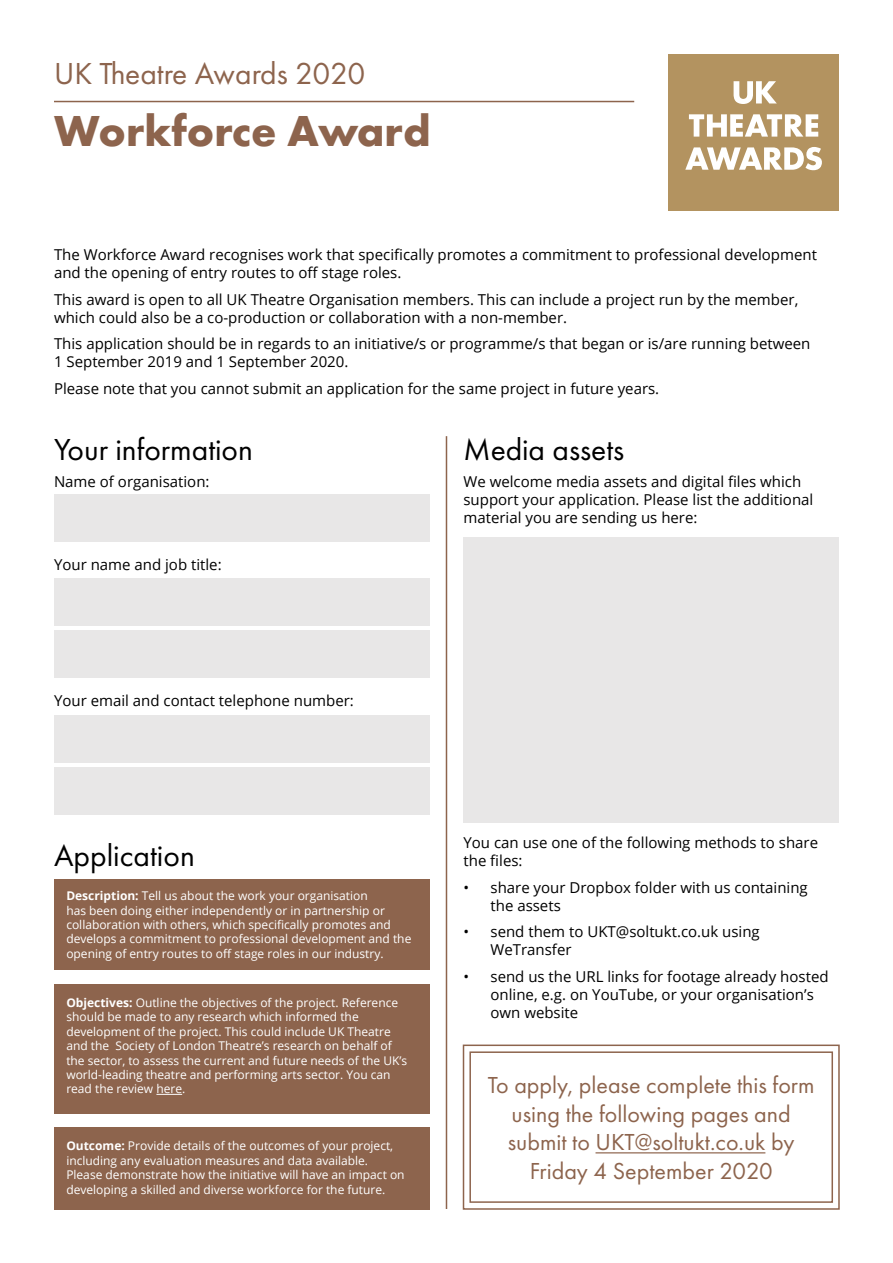
<style>
.page{position:relative;width:893px;height:1263px;background:#fff}
.page>*{position:absolute;margin:0;border:0;box-sizing:border-box;transform-origin:0 0}
.t1{font:700 45px "Futura PT";color:#8d644d}
.t2{font:31.5px "Futura PT";color:#000}
.t3{font:31.5px "Futura PT";color:#8d644d}
.t4{font:24px/28.8px "Futura PT";color:#8d644d;text-align:center}
.t5{font:15px/18px "Open Sans";color:#000}
.t6{font:12px/14.4px "Open Sans";color:#fff}
.s1{font-weight:700}
</style>
<div class="page">
<div style="left:668px;top:54px;width:171px;height:156px;background:#b39360"></div>
<svg style="left:734px;top:81px;width:43px;height:23px"></svg>
<svg style="left:689px;top:114px;width:129px;height:23px"></svg>
<svg style="left:685px;top:147px;width:137px;height:23px"></svg>
<hr style="left:54px;top:101px;width:580px;height:1px;background:#8d644d">
<div style="left:54px;top:494px;width:375px;height:48px;background:#e8e7e7"></div>
<div style="left:54px;top:578px;width:375px;height:48px;background:#e8e7e7"></div>
<div style="left:54px;top:630px;width:375px;height:48px;background:#e8e7e7"></div>
<div style="left:54px;top:715px;width:375px;height:47px;background:#e8e7e7"></div>
<div style="left:54px;top:767px;width:375px;height:48px;background:#e8e7e7"></div>
<hr style="left:446px;top:436px;width:1px;height:773px;background:#8d644d">
<div style="left:54px;top:879px;width:375px;height:91px;background:#8d644d"></div>
<div style="left:54px;top:984px;width:375px;height:129px;background:#8d644d"></div>
<svg style="left:156px;top:1094px;width:26px;height:1px"></svg>
<div style="left:54px;top:1127px;width:375px;height:83px;background:#8d644d"></div>
<div style="left:463px;top:537px;width:376px;height:285px;background:#e8e7e7"></div>
<div style="left:463px;top:1044px;width:377px;height:166px;border:2px solid #8d644d"></div>
<hr style="left:595px;top:1152px;width:170px;height:1px;background:#8d644d">
<div style="left:469px;top:1051px;width:364px;height:152px;border:2px solid #8d644d"></div>
<h2 class="t3" style="left:54px;top:55px;width:313px">UK Theatre Awards 2020</h2>
<h1 class="t1" style="left:54px;top:102px;width:378px">Workforce Award</h1>
<p class="t5" style="left:54px;top:245px;width:764px">The Workforce Award recognises work that specifically promotes a commitment to professional development and the opening of entry routes to off stage roles.</p>
<p class="t5" style="left:54px;top:290px;width:746px">This award is open to all UK Theatre Organisation members. This can include a project run by the member, which could also be a co-production or collaboration with a non-member.</p>
<p class="t5" style="left:54px;top:334px;width:758px">This application should be in regards to an initiative/s or programme/s that began or is/are running between<br>1 September 2019 and 1 September 2020.</p>
<p class="t5" style="left:54px;top:379px;width:607px">Please note that you cannot submit an application for the same project in future years.</p>
<h2 class="t2" style="left:54px;top:431px;width:200px">Your information</h2>
<p class="t5" style="left:54px;top:472px;width:157px">Name of organisation:</p>
<h2 class="t2" style="left:463px;top:431px;width:162px">Media assets</h2>
<p class="t5" style="left:463px;top:472px;width:351px">We welcome media assets and digital files which support your application. Please list the additional material you are sending us here:</p>
<p class="t5" style="left:54px;top:555px;width:169px">Your name and job title:</p>
<p class="t5" style="left:54px;top:691px;width:301px">Your email and contact telephone number:</p>
<h2 class="t2" style="left:54px;top:836px;width:142px">Application</h2>
<p class="t6" style="left:66px;top:888px;width:347px"><span class="s1">Description:</span> Tell us about the work your organisation<br>has been doing either independently or in partnership or collaboration with others, which specifically promotes and develops a commitment to professional development and the opening of entry routes to off stage roles in our industry.</p>
<p class="t6" style="left:66px;top:995px;width:342px"><span class="s1">Objectives:</span> Outline the objectives of the project. Reference should be made to any research which informed the development of the project. This could include UK Theatre and the Society of London Theatre’s research on behalf of the sector, to assess the current and future needs of the UK’s world-leading theatre and performing arts sector. You can read the review here.</p>
<p class="t6" style="left:66px;top:1138px;width:340px"><span class="s1">Outcome:</span> Provide details of the outcomes of your project, including any evaluation measures and data available.<br>Please demonstrate how the initiative will have an impact on developing a skilled and diverse workforce for the future.</p>
<p class="t5" style="left:463px;top:833px;width:356px">You can use one of the following methods to share the files:</p>
<p class="t5" style="left:490px;top:878px;width:319px;text-indent:-27px">• share your Dropbox folder with us containing the assets</p>
<p class="t5" style="left:490px;top:922px;width:271px;text-indent:-27px">• send them to UKT@soltukt.co.uk using<br>WeTransfer</p>
<p class="t5" style="left:490px;top:967px;width:340px;text-indent:-27px">• send us the URL links for footage already hosted online, e.g. on YouTube, or your organisation’s own website</p>
<h3 class="t4" style="left:488px;top:1070px;width:328px">To apply, please complete this form using the following pages and submit to UKT@soltukt.co.uk by<br>Friday 4 September 2020</h3>
</div>
